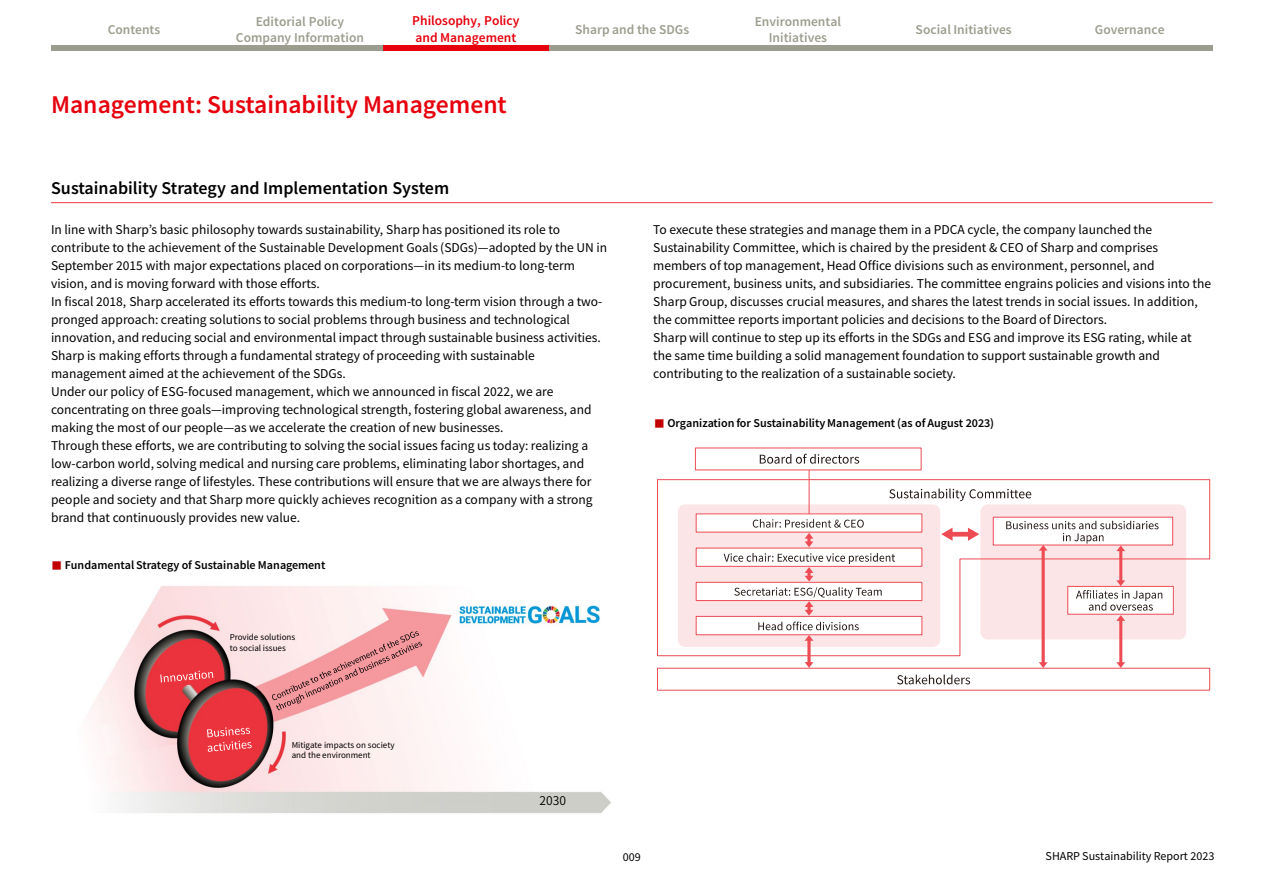
<style>
.page{position:relative;width:1264px;height:894px;background:#fff}
.page>*{position:absolute;margin:0;border:0;box-sizing:border-box;transform-origin:0 0}
.t1{font:600 25.5px "Source Sans Pro";color:#e6000d}
.t2{font:600 18px "Source Sans Pro";color:#000}
.t3{font:13.5px/18px "Source Sans Pro";color:#000}
.t4{font:600 13.5px/16.2px "Source Sans Pro";color:#9d9d8f;text-align:center}
.t5{font:600 13.5px/16.2px "Source Sans Pro";color:#e6000d}
.t6{font:600 12px "Source Sans Pro";color:#000}
.t7{font:12px "Source Sans Pro";letter-spacing:-.005em;color:#000}
.t8{font:12px "Source Han Sans JP";color:#000}
.t9{font:9px/10.8px "Source Sans Pro";letter-spacing:-.005em;color:#000}
.s1{font-size:10.5px;color:#c00000}
</style>
<div class="page">
<div style="left:548px;top:46px;width:166px;height:5px;background:#9d9d8f"></div>
<div style="left:383px;top:46px;width:165px;height:5px;background:#e6000d"></div>
<div style="left:51px;top:46px;width:166px;height:5px;background:#9d9d8f"></div>
<div style="left:714px;top:46px;width:166px;height:5px;background:#9d9d8f"></div>
<div style="left:880px;top:46px;width:166px;height:5px;background:#9d9d8f"></div>
<div style="left:1046px;top:46px;width:166px;height:5px;background:#9d9d8f"></div>
<div style="left:217px;top:46px;width:166px;height:5px;background:#9d9d8f"></div>
<hr style="left:51px;top:202px;width:1161px;height:1px;background:#ec3b45">
<img style="left:88px;top:586px;width:522px;height:227px">
<svg style="left:272px;top:631px;width:150px;height:79px"></svg>
<svg style="left:160px;top:670px;width:53px;height:12px"></svg>
<svg style="left:207px;top:727px;width:45px;height:24px"></svg>
<svg style="left:657px;top:479px;width:553px;height:34px"></svg>
<svg style="left:694px;top:447px;width:227px;height:23px"></svg>
<svg style="left:657px;top:513px;width:553px;height:177px"></svg>
<hr style="left:808px;top:470px;width:1px;height:44px;background:#ed4c55">
<p class="t5" style="left:412px;top:13px;width:109px">Philosophy, Policy and Management</p>
<p class="t4" style="left:754px;top:13px;width:88px">Environmental<br>Initiatives</p>
<p class="t4" style="left:108px;top:22px;width:54px">Contents</p>
<p class="t4" style="left:236px;top:14px;width:129px">Editorial Policy<br>Company Information</p>
<p class="t4" style="left:1094px;top:22px;width:71px">Governance</p>
<p class="t4" style="left:915px;top:22px;width:98px">Social Initiatives</p>
<p class="t4" style="left:575px;top:22px;width:116px">Sharp and the SDGs</p>
<h1 class="t1" style="left:51px;top:88px;width:457px">Management: Sustainability Management</h1>
<h2 class="t2" style="left:51px;top:176px;width:399px">Sustainability Strategy and Implementation System</h2>
<p class="t3" style="left:51px;top:220px;width:557px">In line with Sharp’s basic philosophy towards sustainability, Sharp has positioned its role to contribute to the achievement of the Sustainable Development Goals (SDGs)—adopted by the UN in September 2015 with major expectations placed on corporations—in its medium-to long-term vision, and is moving forward with those efforts.<br>In fiscal 2018, Sharp accelerated its efforts towards this medium-to long-term vision through a two&shy;pronged approach: creating solutions to social problems through business and technological innovation, and reducing social and environmental impact through sustainable business activities.<br>Sharp is making efforts through a fundamental strategy of proceeding with sustainable management aimed at the achievement of the SDGs.<br>Under our policy of ESG-focused management, which we announced in fiscal 2022, we are concentrating on three goals—improving technological strength, fostering global awareness, and making the most of our people—as we accelerate the creation of new businesses.<br>Through these efforts, we are contributing to solving the social issues facing us today: realizing a low-carbon world, solving medical and nursing care problems, eliminating labor shortages, and realizing a diverse range of lifestyles. These contributions will ensure that we are always there for people and society and that Sharp more quickly achieves recognition as a company with a strong brand that continuously provides new value.</p>
<p class="t3" style="left:653px;top:220px;width:559px">To execute these strategies and manage them in a PDCA cycle, the company launched the Sustainability Committee, which is chaired by the president &amp; CEO of Sharp and comprises members of top management, Head Office divisions such as environment, personnel, and procurement, business units, and subsidiaries. The committee engrains policies and visions into the Sharp Group, discusses crucial measures, and shares the latest trends in social issues. In addition, the committee reports important policies and decisions to the Board of Directors.<br>Sharp will continue to step up its efforts in the SDGs and ESG and improve its ESG rating, while at the same time building a solid management foundation to support sustainable growth and contributing to the realization of a sustainable society.</p>
<p class="t6" style="left:654px;top:415px;width:341px"><span class="s1">■</span> Organization for Sustainability Management (as of August 2023)</p>
<p class="t6" style="left:52px;top:557px;width:275px"><span class="s1">■</span> Fundamental Strategy of Sustainable Management</p>
<p class="t9" style="left:230px;top:632px;width:67px">Provide solutions to social issues</p>
<p class="t9" style="left:291px;top:739px;width:104px">Mitigate impacts on society and the environment</p>
<p class="t8" style="left:539px;top:793px;width:28px">2030</p>
<p class="t7" style="left:622px;top:848px;width:19px">009</p>
<p class="t7" style="left:1045px;top:848px;width:170px">SHARP Sustainability Report 2023</p>
</div>
